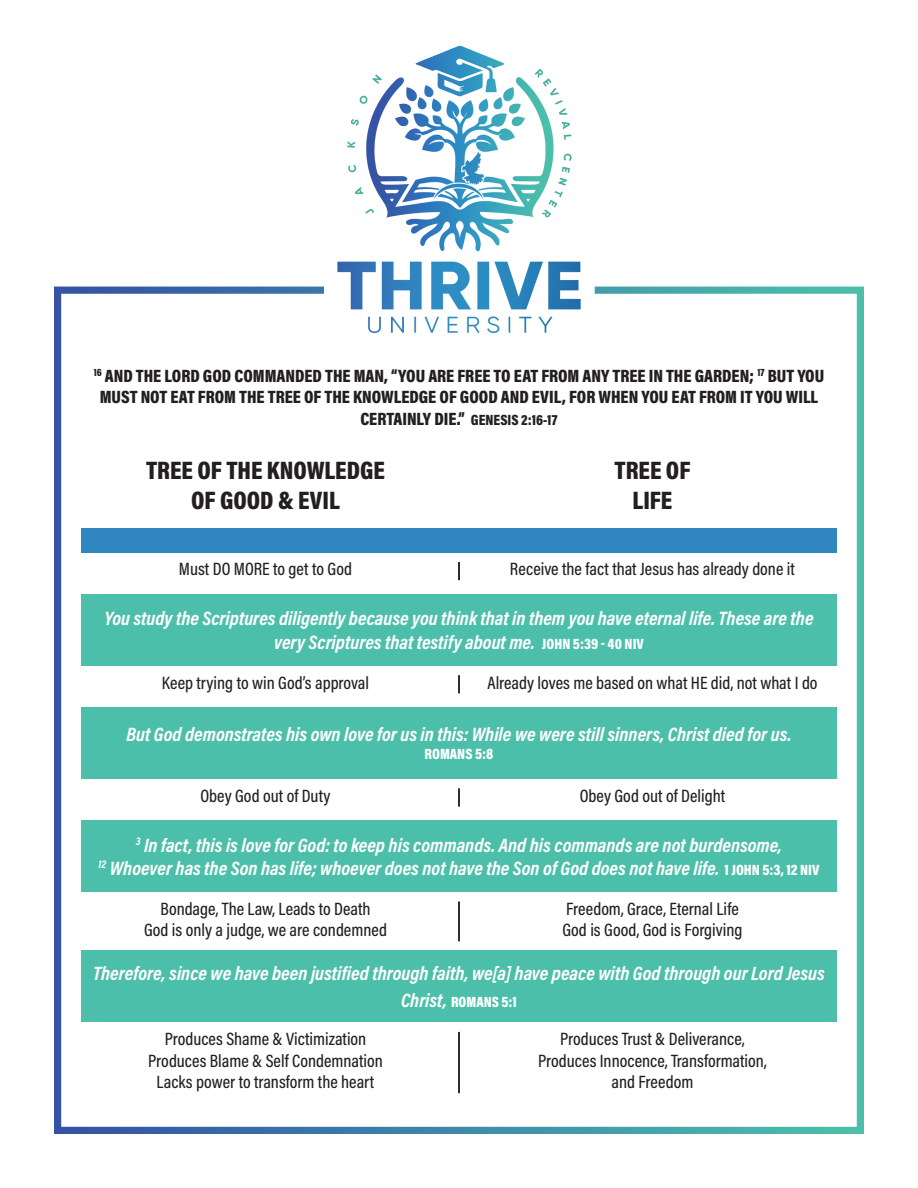
<style>
.page{position:relative;width:918px;height:1188px;background:#fff}
.page>*{position:absolute;margin:0;border:0;box-sizing:border-box;transform-origin:0 0}
.t1{font:900 25.5px "Acumin Pro Cond";color:#231f20}
.t2{font:italic 700 19.5px/23.4px "Acumin Pro Cond";color:#fff;text-align:center}
.t3{font:500 18px "Acumin Pro Cond";color:#231f20}
.t4{font:900 18px/21.6px "Acumin Pro Cond";color:#231f20;text-align:center}
.t5{font:900 15px "Acumin Pro Cond";color:#fff}
.s1{font-size:15px}
.s2{font-weight:900;font-style:normal;font-size:15px}
.s3{font-weight:700;font-style:italic;font-size:19.5px}
</style>
<div class="page">
<img style="left:54px;top:45px;width:810px;height:1089px">
<svg style="left:458px;top:562px;width:2px;height:18px"></svg>
<svg style="left:458px;top:675px;width:2px;height:18px"></svg>
<svg style="left:458px;top:788px;width:2px;height:18px"></svg>
<hr style="left:458px;top:902px;width:2px;height:39px;background:#231f20">
<hr style="left:458px;top:1032px;width:2px;height:61px;background:#231f20">
<div style="left:81px;top:528px;width:756px;height:25px;background:#3086c0"></div>
<div style="left:81px;top:594px;width:756px;height:72px;background:#4cbfaa"></div>
<div style="left:81px;top:707px;width:756px;height:72px;background:#4cbfaa"></div>
<div style="left:81px;top:820px;width:756px;height:72px;background:#4cbfaa"></div>
<div style="left:81px;top:950px;width:756px;height:72px;background:#4cbfaa"></div>
<p class="t4" style="left:94px;top:364px;width:732px"><sup>16</sup> AND THE LORD GOD COMMANDED THE MAN, “YOU ARE FREE TO EAT FROM ANY TREE IN THE GARDEN; <sup>17</sup> BUT YOU<br>MUST NOT EAT FROM THE TREE OF THE KNOWLEDGE OF GOOD AND EVIL, FOR WHEN YOU EAT FROM IT YOU WILL<br>CERTAINLY DIE.” <span class="s1">GENESIS</span> <span class="s1">2:16-17</span></p>
<p class="t1" style="left:146px;top:453px;width:240px">TREE OF THE KNOWLEDGE</p>
<p class="t1" style="left:191px;top:484px;width:150px">OF GOOD &amp; EVIL</p>
<p class="t1" style="left:615px;top:453px;width:77px">TREE OF</p>
<p class="t1" style="left:633px;top:484px;width:41px">LIFE</p>
<p class="t3" style="left:179px;top:557px;width:175px">Must DO MORE to get to God</p>
<p class="t3" style="left:510px;top:557px;width:287px">Receive the fact that Jesus has already done it</p>
<p class="t2" style="left:104px;top:606px;width:711px">You study the Scriptures diligently because you think that in them you have eternal life. These are the very Scriptures that testify about me. <span class="s2">JOHN 5:39 - 40 NIV</span></p>
<p class="t3" style="left:162px;top:671px;width:209px">Keep trying to win God’s approval</p>
<p class="t3" style="left:487px;top:671px;width:332px">Already loves me based on what HE did, not what I do</p>
<p class="t2" style="left:126px;top:722px;width:667px">But God demonstrates his own love for us in this: While we were still sinners, Christ died for us.</p>
<p class="t5" style="left:425px;top:744px;width:70px">ROMANS 5:8</p>
<p class="t3" style="left:200px;top:784px;width:132px">Obey God out of Duty</p>
<p class="t3" style="left:580px;top:784px;width:147px">Obey God out of Delight</p>
<p class="t2" style="left:136px;top:833px;width:648px"><sup>3</sup> In fact, this is love for God: to keep his commands. And his commands are not burdensome,</p>
<p class="t2" style="left:99px;top:856px;width:722px"><sup>12</sup> Whoever has the Son has life; whoever does not have the Son of God does not have life. <span class="s2">1 JOHN 5:3, 12 NIV</span></p>
<p class="t3" style="left:160px;top:897px;width:212px">Bondage, The Law, Leads to Death</p>
<p class="t3" style="left:144px;top:919px;width:244px">God is only a judge, we are condemned</p>
<p class="t3" style="left:566px;top:897px;width:174px">Freedom, Grace, Eternal Life</p>
<p class="t3" style="left:562px;top:919px;width:182px">God is Good, God is Forgiving</p>
<p class="t2" style="left:93px;top:961px;width:733px">Therefore, since we have been justified through faith, we[a] have peace with God through our Lord Jesus</p>
<p class="t5" style="left:401px;top:992px;width:117px"><span class="s3">Christ,</span> ROMANS 5:1</p>
<p class="t3" style="left:165px;top:1027px;width:203px">Produces Shame &amp; Victimization</p>
<p class="t3" style="left:148px;top:1049px;width:236px">Produces Blame &amp; Self Condemnation</p>
<p class="t3" style="left:157px;top:1070px;width:219px">Lacks power to transform the heart</p>
<p class="t3" style="left:560px;top:1027px;width:186px">Produces Trust &amp; Deliverance,</p>
<p class="t3" style="left:538px;top:1049px;width:230px">Produces Innocence, Transformation,</p>
<p class="t3" style="left:612px;top:1070px;width:83px">and Freedom</p>
</div>
